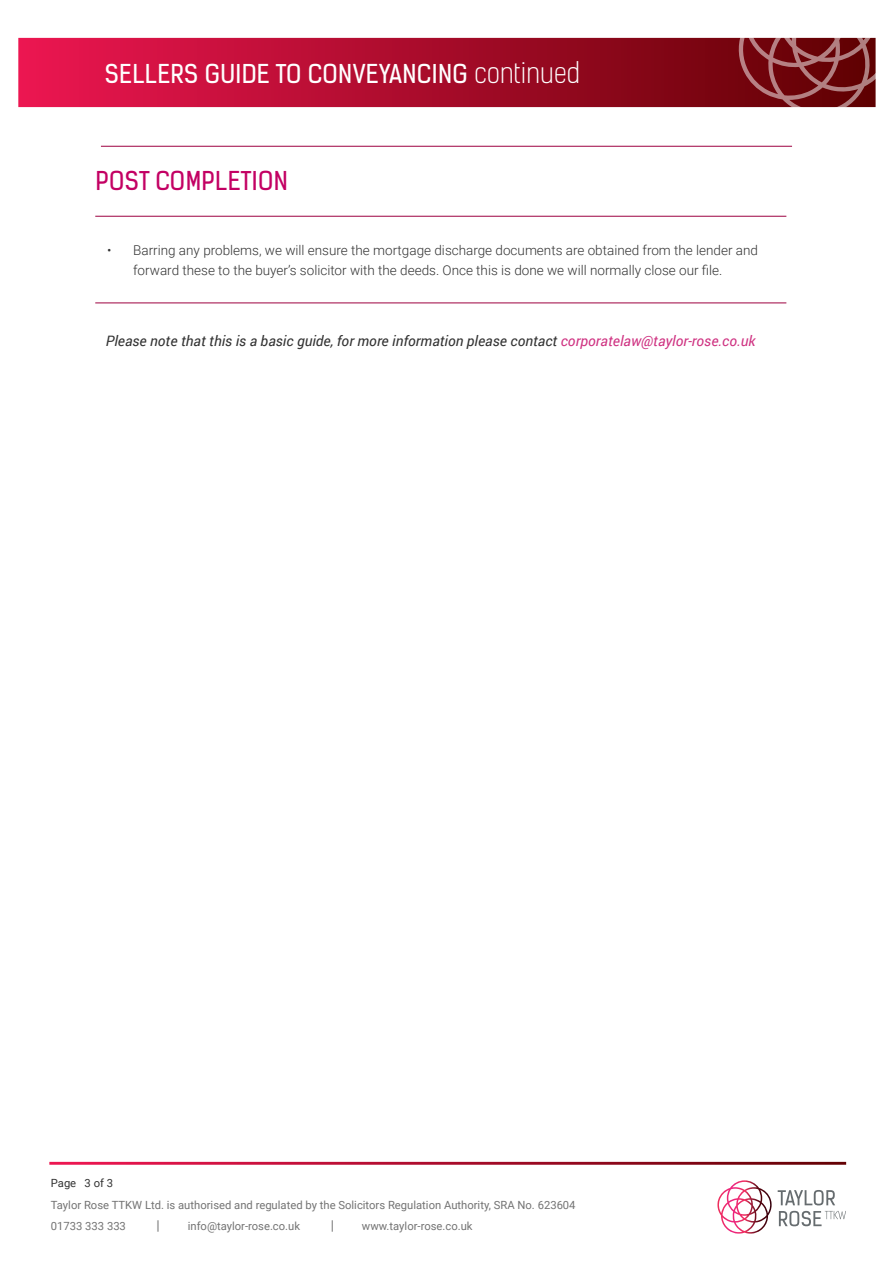
<style>
.page{position:relative;width:893px;height:1263px;background:#fff}
.page>*{position:absolute;margin:0;border:0;box-sizing:border-box;transform-origin:0 0}
.t1{font:24.75px "Kelson Sans";letter-spacing:.015em;color:#fff}
.t2{font:24.75px "Kelson Sans";letter-spacing:.015em;color:#c30063}
.t3{font:italic 14.4px "Roboto";color:#333}
.t4{font:300 13.5px/20.1px "Roboto";color:#333}
.t5{font:13.5px "Roboto";color:#737373}
.t6{font:11.25px "Roboto";color:#737373}
.t7{font:11.25px "Roboto";color:#333}
.s1{font-weight:300;font-size:27px}
.s2{color:#cf3382}
</style>
<div class="page">
<hr style="left:95px;top:216px;width:691px;height:1px;background:#9d0040">
<hr style="left:95px;top:303px;width:691px;height:1px;background:#9d0040">
<svg style="left:778px;top:1190px;width:57px;height:15px"></svg>
<svg style="left:779px;top:1211px;width:67px;height:15px"></svg>
<svg style="left:717px;top:1180px;width:55px;height:53px"></svg>
<svg style="left:20px;top:40px;width:717px;height:65px;background:#b00c2f"></svg>
<svg style="left:737px;top:37px;width:139px;height:71px;background:#80292e"></svg>
<hr style="left:101px;top:146px;width:691px;height:1px;background:#9d0040">
<h1 class="t1" style="left:105px;top:59px;width:477px">SELLERS GUIDE TO CONVEYANCING <span class="s1">continued</span></h1>
<h1 class="t2" style="left:95px;top:166px;width:194px">POST COMPLETION</h1>
<p class="t4" style="left:133px;top:239px;width:626px;text-indent:-26px">• Barring any problems, we will ensure the mortgage discharge documents are obtained from the lender and forward these to the buyer’s solicitor with the deeds. Once this is done we will normally close our file.</p>
<p class="t3" style="left:106px;top:331px;width:651px">Please note that this is a basic guide, for more information please contact <span class="s2">corporatelaw@taylor-rose.co.uk</span></p>
<p class="t7" style="left:51px;top:1175px;width:64px">Page 3 of 3</p>
<p class="t6" style="left:51px;top:1197px;width:526px">Taylor Rose TTKW Ltd. is authorised and regulated by the Solicitors Regulation Authority, SRA No. 623604</p>
<p class="t6" style="left:51px;top:1218px;width:77px">01733 333 333</p>
<p class="t5" style="left:157px;top:1215px;width:5px">|</p>
<p class="t6" style="left:188px;top:1218px;width:114px">info@taylor-rose.co.uk</p>
<p class="t5" style="left:331px;top:1215px;width:5px">|</p>
<p class="t6" style="left:362px;top:1218px;width:112px">www.taylor-rose.co.uk</p>
</div>
